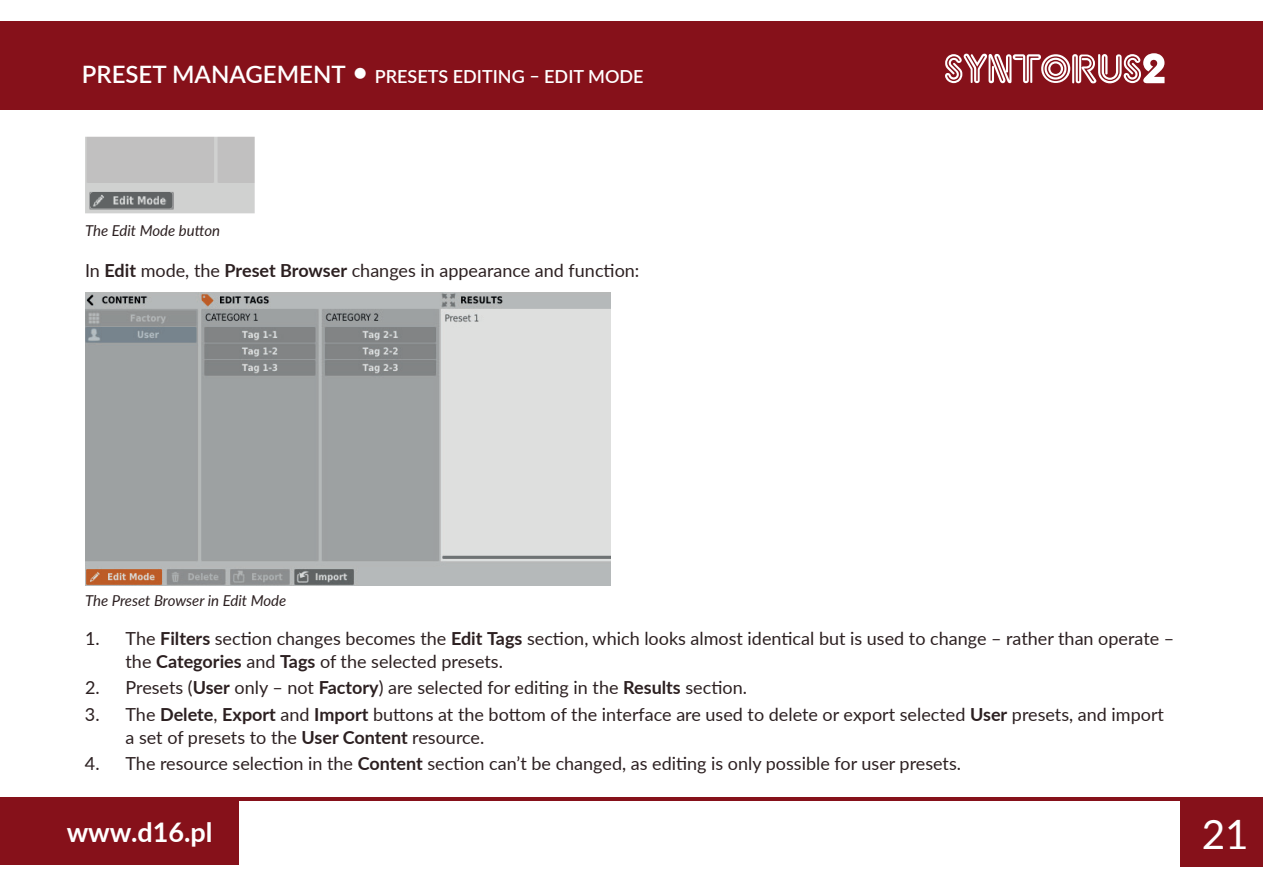
<style>
.page{position:relative;width:1263px;height:893px;background:#fff}
.page>*{position:absolute;margin:0;border:0;box-sizing:border-box;transform-origin:0 0}
.t1{font:40.5px "Lato";color:#fff}
.t2{font:700 27px "Lato";color:#fff}
.t3{font:18px/22.5px "Lato";color:#2c2021}
.t4{font:600 18px "Lato";color:#fff}
.t5{font:italic 15px "Lato";color:#2c2021}
.s1{font-size:24px}
.s2{font-size:27px}
.s3{font-weight:700}
</style>
<div class="page">
<div style="left:0;top:21px;width:1263px;height:88px;background:#86111a"></div>
<div style="left:1180px;top:798px;width:83px;height:69px;background:#86111a"></div>
<hr style="left:0;top:797px;width:1263px;height:3px;background:#86111a">
<div style="left:0;top:798px;width:238px;height:67px;background:#86111a"></div>
<img style="left:85px;top:137px;width:170px;height:76px">
<img style="left:85px;top:292px;width:526px;height:293px">
<img style="left:90px;top:192px;width:83px;height:17px">
<svg style="left:945px;top:53px;width:219px;height:30px"></svg>
<p class="t4" style="left:82px;top:63px;width:563px"><span class="s1">PRESET MANAGEMENT</span> <span class="s2">•</span> PRESETS EDITING – EDIT MODE</p>
<p class="t5" style="left:85px;top:219px;width:137px">The Edit Mode button</p>
<p class="t3" style="left:85px;top:258px;width:556px">In <span class="s3">Edit</span> mode, the <span class="s3">Preset Browser</span> changes in appearance and function:</p>
<p class="t5" style="left:85px;top:589px;width:203px">The Preset Browser in Edit Mode</p>
<p class="t3" style="left:126px;top:627px;width:1050px;text-indent:-40px">1. The <span class="s3">Filters</span> section changes becomes the <span class="s3">Edit Tags</span> section, which looks almost identical but is used to change – rather than operate – the <span class="s3">Categories</span> and <span class="s3">Tags</span> of the selected presets.</p>
<p class="t3" style="left:85px;top:676px;width:663px">2. Presets (<span class="s3">User</span> only – not <span class="s3">Factory</span>) are selected for editing in the <span class="s3">Results</span> section.</p>
<p class="t3" style="left:125px;top:703px;width:1040px;text-indent:-40px">3. The <span class="s3">Delete</span>, <span class="s3">Export</span> and <span class="s3">Import</span> buttons at the bottom of the interface are used to delete or export selected <span class="s3">User</span> presets, and import a set of presets to the <span class="s3">User Content</span> resource.</p>
<p class="t3" style="left:85px;top:752px;width:878px">4. The resource selection in the <span class="s3">Content</span> section can’t be changed, as editing is only possible for user presets.</p>
<h2 class="t2" style="left:67px;top:812px;width:147px">www.d16.pl</h2>
<h1 class="t1" style="left:1202px;top:805px;width:48px">21</h1>
</div>
